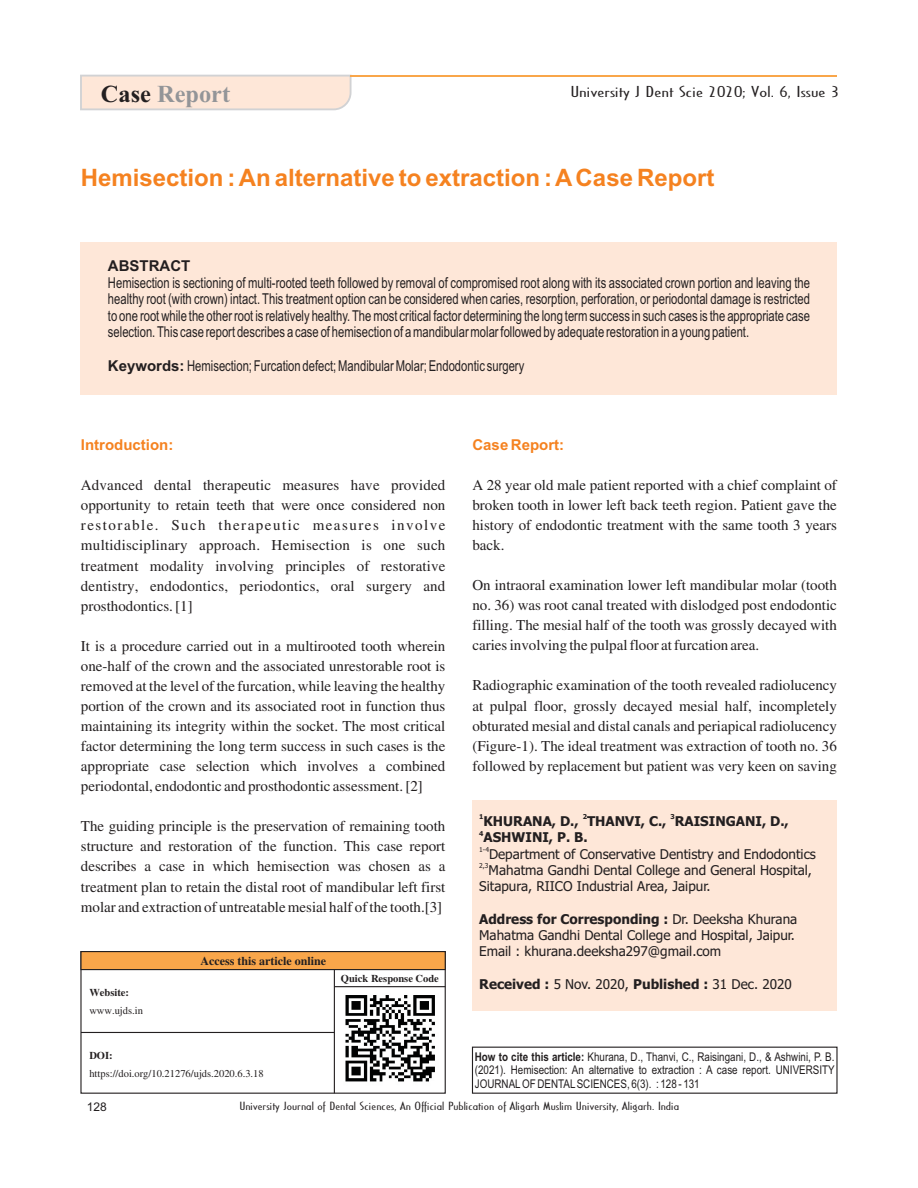
<style>
.page{position:relative;width:918px;height:1188px;background:#fff}
.page>*{position:absolute;margin:0;border:0;box-sizing:border-box;transform-origin:0 0}
.t1{font:700 24.45px "Times New Roman";color:#939598}
.t2{font:700 24px "Arial";color:#f58220}
.t3{font:15px/20.1px "Times New Roman";color:#231f20;text-align:justify}
.t4{font:15px/16.6px "Arial Th";color:#231f20;text-align:justify}
.t5{font:15px "Cassandra";color:#231f20;scale:1.66 1}
.t6{font:700 15px "Arial";color:#f58220}
.t7{font:700 15px "Arial";color:#231f20}
.t8{font:13.5px/16.4px "Tahoma";color:#231f20}
.t9{font:700 13.5px "Tahoma";color:#231f20}
.t10{font:12px/13.6px "Arial Narrow";color:#231f20;text-align:justify}
.t11{font:700 12px "Times New Roman";color:#231f20}
.t12{font:12px "Arial";color:#231f20}
.t13{font:11.25px "Cassandra";color:#231f20;scale:1.51 1}
.t14{font:10.5px "Times New Roman";color:#231f20}
.t15{font:700 10.5px "Times New Roman";color:#231f20}
.t16{font:6.75px "Tahoma";color:#231f20}
.t17{font:700 6.75px "Tahoma";color:#231f20}
.s1{color:#231f20}
.s2{font-family:"Arial";font-weight:700}
.s3{font-weight:700}
</style>
<div class="page">
<div style="left:81px;top:242px;width:756px;height:153px;background:#fee7d8"></div>
<svg style="left:80px;top:951px;width:366px;height:20px;background:#df994c"></svg>
<hr style="left:334px;top:970px;width:1px;height:123px;background:#231f20">
<hr style="left:81px;top:1032px;width:253px;height:1px;background:#231f20">
<hr style="left:334px;top:986px;width:111px;height:1px;background:#231f20">
<div style="left:472px;top:1047px;width:366px;height:47px;border:1px solid #231f20"></div>
<div style="left:472px;top:801px;width:365px;height:210px;background:#fee7d8"></div>
<svg style="left:80px;top:74px;width:272px;height:37px;background:#f8e5d9"></svg>
<hr style="left:351px;top:75px;width:486px;height:2px;background:#f9a64a">
<img style="left:345px;top:995px;width:90px;height:87px">
<h1 class="t1" style="left:101px;top:85px;width:131px"><span class="s1">Case</span> Report</h1>
<p class="t5" style="left:570px;top:84px;width:163px">University J Dent Scie 2020; Vol. 6, Issue 3</p>
<h2 class="t2" style="left:81px;top:168px;width:635px">Hemisection : An alternative to extraction : ACase Report</h2>
<p class="t7" style="left:108px;top:260px;width:84px">ABSTRACT</p>
<p class="t4" style="left:108px;top:275px;width:704px">Hemisection is sectioning of multi-rooted teeth followed by removal of compromised root along with its associated crown portion and leaving the healthy root (with crown) intact. This treatment option can be considered when caries, resorption, perforation, or periodontal damage is restricted to one root while the other root is relatively healthy. The most critical factor determining the long term success in such cases is the appropriate case selection. This case report describes a case of hemisection of a mandibular molar followed by adequate restoration in a young patient.</p>
<p class="t4" style="left:108px;top:359px;width:418px"><span class="s2">Keywords:</span> Hemisection; Furcation defect; Mandibular Molar; Endodontic surgery</p>
<p class="t6" style="left:81px;top:439px;width:94px">Introduction:</p>
<p class="t3" style="left:81px;top:477px;width:366px">Advanced dental therapeutic measures have provided opportunity to retain teeth that were once considered non restorable. Such therapeutic measures involve multidisciplinary approach. Hemisection is one such treatment modality involving principles of restorative dentistry, endodontics, periodontics, oral surgery and prosthodontics. [1]</p>
<p class="t3" style="left:81px;top:637px;width:366px">It is a procedure carried out in a multirooted tooth wherein one-half of the crown and the associated unrestorable root is removed at the level of the furcation, while leaving the healthy portion of the crown and its associated root in function thus maintaining its integrity within the socket. The most critical factor determining the long term success in such cases is the appropriate case selection which involves a combined periodontal, endodontic and prosthodontic assessment. [2]</p>
<p class="t3" style="left:81px;top:818px;width:366px">The guiding principle is the preservation of remaining tooth structure and restoration of the function. This case report describes a case in which hemisection was chosen as a treatment plan to retain the distal root of mandibular left first molar and extraction of untreatable mesial half of the tooth.[3]</p>
<p class="t11" style="left:200px;top:957px;width:127px">Access this article online</p>
<p class="t15" style="left:89px;top:988px;width:41px">Website:</p>
<p class="t14" style="left:89px;top:1006px;width:55px">www.ujds.in</p>
<p class="t15" style="left:89px;top:1052px;width:25px">DOI:</p>
<p class="t14" style="left:89px;top:1070px;width:176px">https://doi.org/10.21276/ujds.2020.6.3.18</p>
<p class="t15" style="left:341px;top:975px;width:100px">Quick Response Code</p>
<p class="t6" style="left:472px;top:439px;width:93px">Case Report:</p>
<p class="t3" style="left:472px;top:476px;width:366px">A 28 year old male patient reported with a chief complaint of broken tooth in lower left back teeth region. Patient gave the history of endodontic treatment with the same tooth 3 years back.</p>
<p class="t3" style="left:472px;top:577px;width:366px">On intraoral examination lower left mandibular molar (tooth no. 36) was root canal treated with dislodged post endodontic filling. The mesial half of the tooth was grossly decayed with caries involving the pulpal floor at furcation area.</p>
<p class="t3" style="left:472px;top:677px;width:366px">Radiographic examination of the tooth revealed radiolucency at pulpal floor, grossly decayed mesial half, incompletely obturated mesial and distal canals and periapical radiolucency (Figure-1). The ideal treatment was extraction of tooth no. 36 followed by replacement but patient was very keen on saving</p>
<p class="t17" style="left:479px;top:814px;width:6px">1</p>
<p class="t17" style="left:583px;top:814px;width:6px">2</p>
<p class="t17" style="left:670px;top:814px;width:6px">3</p>
<p class="t9" style="left:484px;top:816px;width:307px">KHURANA, D., THANVI, C., RAISINGANI, D.,</p>
<p class="t17" style="left:479px;top:831px;width:6px">4</p>
<p class="t9" style="left:484px;top:832px;width:106px">ASHWINI, P. B.</p>
<p class="t16" style="left:479px;top:847px;width:11px">1-4</p>
<p class="t8" style="left:489px;top:847px;width:328px">Department of Conservative Dentistry and Endodontics</p>
<p class="t16" style="left:479px;top:863px;width:11px">2,3</p>
<p class="t8" style="left:479px;top:863px;width:334px;text-indent:9px">Mahatma Gandhi Dental College and General Hospital,<br>Sitapura, RIICO Industrial Area, Jaipur.</p>
<p class="t8" style="left:479px;top:912px;width:320px"><span class="s3">Address for Corresponding :</span> Dr. Deeksha Khurana<br>Mahatma Gandhi Dental College and Hospital, Jaipur.<br>Email : khurana.deeksha297@gmail.com</p>
<p class="t8" style="left:479px;top:977px;width:314px"><span class="s3">Received :</span> 5 Nov. 2020, <span class="s3">Published :</span> 31 Dec. 2020</p>
<p class="t10" style="left:475px;top:1051px;width:361px"><span class="s3">How to cite this article:</span> Khurana, D., Thanvi, C., Raisingani, D., &amp; Ashwini, P. B. (2021). Hemisection: An alternative to extraction : A case report. UNIVERSITY JOURNALOF DENTALSCIENCES, 6(3). : 128 - 131</p>
<p class="t12" style="left:87px;top:1102px;width:22px">128</p>
<p class="t13" style="left:239px;top:1101px;width:293px">University Journal of Dental Sciences, An Official Publication of Aligarh Muslim University, Aligarh. India</p>
</div>
